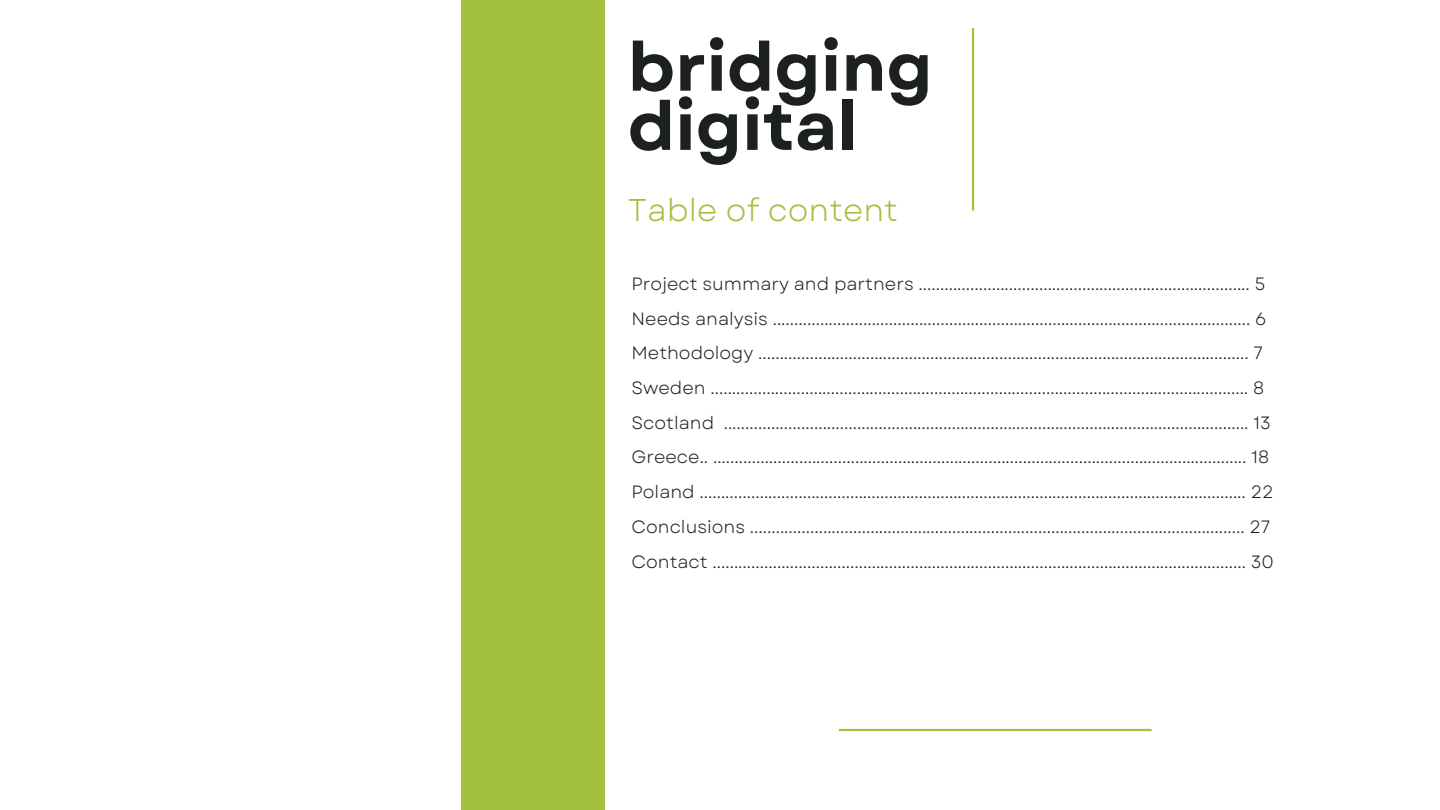
<style>
.page{position:relative;width:1440px;height:810px;background:#fff}
.page>*{position:absolute;margin:0;border:0;box-sizing:border-box;transform-origin:0 0}
.t1{font:700 67.7px "Garet";color:#1c2120}
.t2{font:31.4px "Garet";color:#a3c03e}
.t3{font:17.8px "Garet";color:#1c2120}
</style>
<div class="page">
<div style="left:461px;top:0;width:143px;height:810px;background:#a3c03e"></div>
<hr style="left:972px;top:28px;width:2px;height:182px;background:#a3c03e">
<hr style="left:839px;top:729px;width:313px;height:2px;background:#a3c03e">
<p class="t1" style="left:628px;top:18px;width:307px">bridging</p>
<p class="t1" style="left:628px;top:77px;width:232px">digital</p>
<p class="t2" style="left:628px;top:188px;width:272px">Table of content</p>
<p class="t3" style="left:632px;top:271px;width:635px">Project summary and partners ............................................................................. 5</p>
<p class="t3" style="left:632px;top:306px;width:636px">Needs analysis ............................................................................................................... 6</p>
<p class="t3" style="left:632px;top:340px;width:633px">Methodology .................................................................................................................. 7</p>
<p class="t3" style="left:632px;top:375px;width:634px">Sweden ............................................................................................................................. 8</p>
<p class="t3" style="left:632px;top:410px;width:641px">Scotland .......................................................................................................................... 13</p>
<p class="t3" style="left:632px;top:444px;width:639px">Greece.. ............................................................................................................................ 18</p>
<p class="t3" style="left:632px;top:479px;width:644px">Poland ............................................................................................................................... 22</p>
<p class="t3" style="left:632px;top:514px;width:640px">Conclusions ................................................................................................................... 27</p>
<p class="t3" style="left:632px;top:548px;width:644px">Contact ............................................................................................................................ 30</p>
</div>
